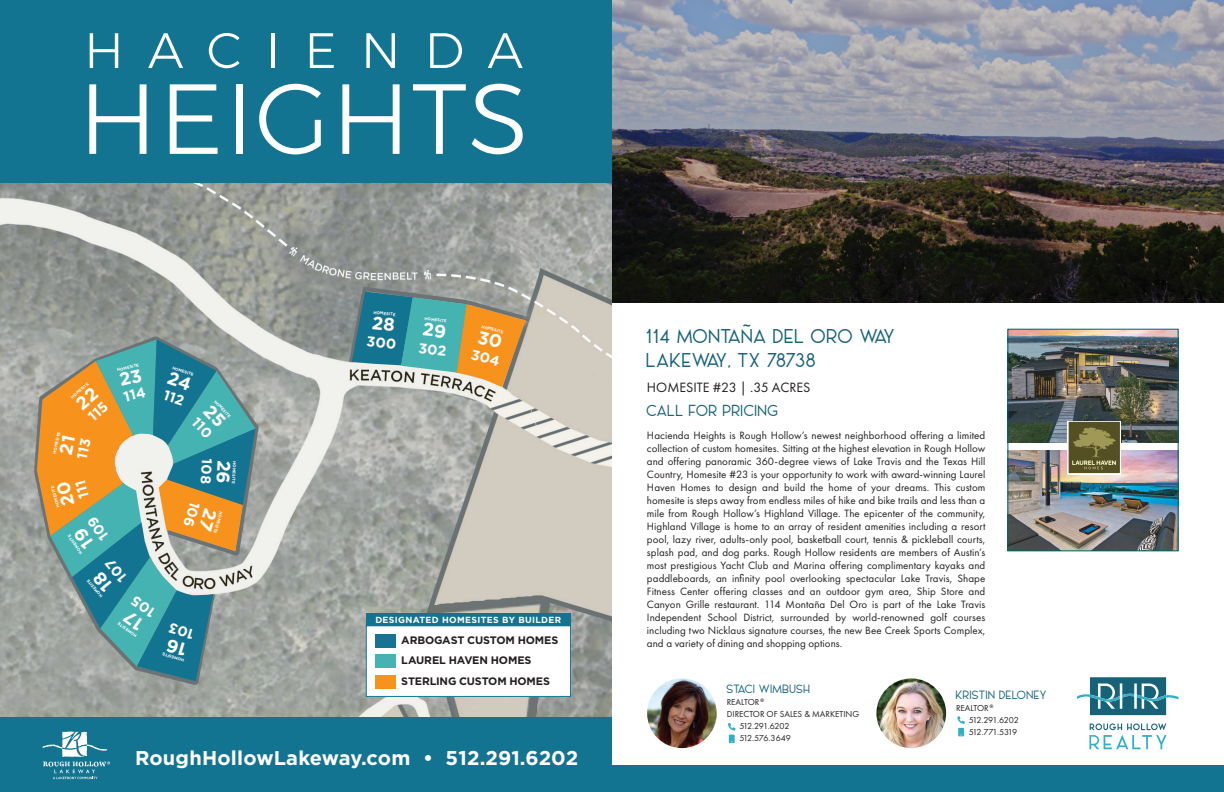
<style>
.page{position:relative;width:1224px;height:792px;background:#fff}
.page>*{position:absolute;margin:0;border:0;box-sizing:border-box;transform-origin:0 0}
.t1{font:20px/24px "AL Le PORSCHE Personal Use Only";letter-spacing:-.02em;color:#166278}
.t2{font:700 20px "Gotham";letter-spacing:.01em;color:#fff}
.t3{font:16px "AL Le PORSCHE Personal Use Only";color:#166278}
.t4{font:14px "Futura PT";color:#231f20}
.t5{font:12px "AL Le PORSCHE Personal Use Only";color:#166278}
.t6{font:11px/13px "Futura PT";letter-spacing:.005em;color:#231f20;text-align:justify}
.t7{font:700 10.9px/20.7px "Gotham";letter-spacing:-.015em;color:#231f20}
.t8{font:700 10.8px "Gotham";letter-spacing:-.015em;color:#231f20}
.t9{font:9px/12px "Futura PT";letter-spacing:-.035em;color:#231f20}
.t10{font:9px "Futura PT";color:#231f20}
.t11{font:9px "Futura PT";color:#211d1e}
.t12{font:700 8.9px "Gotham";letter-spacing:.04em;color:#fff}
.t13{font:700 4.1px "Gotham";color:#fff}
.s1{color:#231f20}
.s2{color:#211d1e}
</style>
<div class="page">
<img style="left:612px;top:0;width:612px;height:302px">
<img style="left:647px;top:678px;width:70px;height:70px;border-radius:35px">
<svg style="left:728px;top:723px;width:8px;height:20px"></svg>
<img style="left:876px;top:678px;width:70px;height:70px;border-radius:35px">
<svg style="left:957px;top:716px;width:8px;height:20px"></svg>
<div style="left:612px;top:765px;width:612px;height:27px;background:#137491"></div>
<svg style="left:1089px;top:724px;width:78px;height:25px"></svg>
<svg style="left:1077px;top:677px;width:101px;height:38px"></svg>
<hr style="left:1134px;top:683px;width:3px;height:26px;background:#fff">
<hr style="left:1120px;top:683px;width:2px;height:26px;background:#fff">
<img style="left:1009px;top:331px;width:168px;height:111px">
<img style="left:1009px;top:451px;width:168px;height:98px">
<div style="left:1067px;top:421px;width:54px;height:53px;background:#c2c0b0"></div>
<div style="left:1069px;top:422px;width:51px;height:51px;background:#555024"></div>
<svg style="left:1072px;top:427px;width:44px;height:42px"></svg>
<div style="left:1007px;top:329px;width:172px;height:222px;border:1px solid #006270"></div>
<img style="left:0;top:182px;width:612px;height:536px">
<div style="left:0;top:718px;width:612px;height:74px;background:#137491"></div>
<svg style="left:42px;top:731px;width:68px;height:48px"></svg>
<div style="left:0;top:0;width:612px;height:182px;background:#137491"></div>
<div style="left:366px;top:626px;width:204px;height:70px;background:#fff"></div>
<div style="left:366px;top:625px;width:205px;height:72px;border:1px solid #137491"></div>
<div style="left:366px;top:613px;width:205px;height:12px;background:#137491"></div>
<div style="left:375px;top:655px;width:20px;height:13px;background:#46b3b3"></div>
<svg style="left:90px;top:33px;width:28px;height:35px"></svg>
<svg style="left:148px;top:33px;width:35px;height:35px"></svg>
<svg style="left:209px;top:33px;width:31px;height:35px"></svg>
<hr style="left:271px;top:33px;width:4px;height:35px;background:#fff">
<svg style="left:310px;top:33px;width:24px;height:35px"></svg>
<svg style="left:366px;top:33px;width:29px;height:35px"></svg>
<svg style="left:430px;top:33px;width:32px;height:35px"></svg>
<svg style="left:488px;top:33px;width:35px;height:35px"></svg>
<svg style="left:89px;top:84px;width:57px;height:70px"></svg>
<svg style="left:170px;top:84px;width:48px;height:70px"></svg>
<div style="left:236px;top:84px;width:7px;height:70px;background:#fff"></div>
<svg style="left:259px;top:84px;width:62px;height:70px"></svg>
<svg style="left:342px;top:84px;width:58px;height:70px"></svg>
<svg style="left:413px;top:84px;width:53px;height:70px"></svg>
<svg style="left:472px;top:84px;width:51px;height:70px"></svg>
<div style="left:375px;top:634px;width:20px;height:14px;background:#147491"></div>
<div style="left:375px;top:675px;width:20px;height:14px;background:#f7931d"></div>
<svg style="left:37px;top:339px;width:219px;height:342px"></svg>
<svg style="left:352px;top:292px;width:174px;height:95px"></svg>
<p class="t13" style="left:70px;top:396px;width:24px;rotate:-41deg">HOMESITE</p>
<p class="t13" style="left:52px;top:453px;width:24px;rotate:-78deg">HOMESITE</p>
<p class="t13" style="left:55px;top:508px;width:24px;rotate:-105deg">HOMESITE</p>
<p class="t13" style="left:79px;top:555px;width:24px;rotate:-124deg">HOMESITE</p>
<p class="t13" style="left:100px;top:598px;width:24px;rotate:-129deg">HOMESITE</p>
<p class="t13" style="left:117px;top:367px;width:24px;rotate:-14deg">HOMESITE</p>
<p class="t13" style="left:173px;top:365px;width:24px;rotate:19deg">HOMESITE</p>
<p class="t13" style="left:217px;top:399px;width:24px;rotate:47deg">HOMESITE</p>
<p class="t13" style="left:237px;top:461px;width:24px;rotate:93deg">HOMESITE</p>
<p class="t13" style="left:224px;top:513px;width:24px;rotate:107deg">HOMESITE</p>
<p class="t13" style="left:135px;top:638px;width:24px;rotate:-145deg">HOMESITE</p>
<p class="t13" style="left:183px;top:663px;width:24px;rotate:-163deg">HO ESI E</p>
<p class="t13" style="left:374px;top:310px;width:24px;rotate:6deg">HOMESITE</p>
<p class="t13" style="left:425px;top:316px;width:24px;rotate:6deg">HOMESITE</p>
<p class="t13" style="left:482px;top:324px;width:24px;rotate:14deg">HOMESITE</p>
<h1 class="t1" style="left:743px;top:314px;width:11px">~</h1>
<h1 class="t1" style="left:647px;top:324px;width:251px">114 MONTANA DEL ORO WAY<br>LAKEWAY, TX 78738</h1>
<p class="t4" style="left:647px;top:379px;width:165px">HOMESITE #23 | .35 ACRES</p>
<h2 class="t3" style="left:647px;top:401px;width:134px">CALL FOR PRICING</h2>
<p class="t6" style="left:647px;top:428px;width:340px">Hacienda Heights is Rough Hollow’s newest neighborhood offering a limited collection of custom homesites. Sitting at the highest elevation in Rough Hollow and offering panoramic 360-degree views of Lake Travis and the Texas Hill Country, Homesite #23 is your opportunity to work with award-winning Laurel Haven Homes to design and build the home of your dreams. This custom homesite is steps away from endless miles of hike and bike trails and less than a mile from Rough Hollow’s Highland Village. The epicenter of the community, Highland Village is home to an array of resident amenities including a resort pool, lazy river, adults-only pool, basketball court, tennis &amp; pickleball courts, splash pad, and dog parks. Rough Hollow residents are members of Austin’s most prestigious Yacht Club and Marina offering complimentary kayaks and paddleboards, an infinity pool overlooking spectacular Lake Travis, Shape Fitness Center offering classes and an outdoor gym area, Ship Store and Canyon Grille restaurant. 114 Montaña Del Oro is part of the Lake Travis Independent School District, surrounded by world-renowned golf courses including two Nicklaus signature courses, the new Bee Creek Sports Complex, and a variety of dining and shopping options.</p>
<p class="t12" style="left:375px;top:614px;width:187px">DESIGNATED HOMESITES BY BUILDER</p>
<p class="t7" style="left:401px;top:629px;width:158px">ARBOGAST CUSTOM HOMES<br>LAUREL HAVEN HOMES</p>
<p class="t8" style="left:401px;top:674px;width:150px">STERLING CUSTOM HOMES</p>
<p class="t5" style="left:727px;top:683px;width:85px">STACI WIMBUSH</p>
<p class="t11" style="left:727px;top:697px;width:39px"><span class="s1">REA</span>LTOR <sup>®</sup></p>
<p class="t10" style="left:727px;top:709px;width:134px"><span class="s2">DIRECTOR O</span>F SALES &amp; MARKETING</p>
<p class="t9" style="left:739px;top:720px;width:52px">512.291.6202</p>
<p class="t9" style="left:739px;top:732px;width:53px">512.576.3649</p>
<p class="t5" style="left:956px;top:688px;width:93px">KRISTIN DELONEY</p>
<p class="t9" style="left:969px;top:702px;width:52px;text-indent:-13px">REA<span class="s2">LTOR</span> <sup>®<br></sup>512.291.6202<br>512.771.5319</p>
<h1 class="t2" style="left:135px;top:745px;width:445px">RoughHollowLakeway.com • 512.291.6202</h1>
</div>
